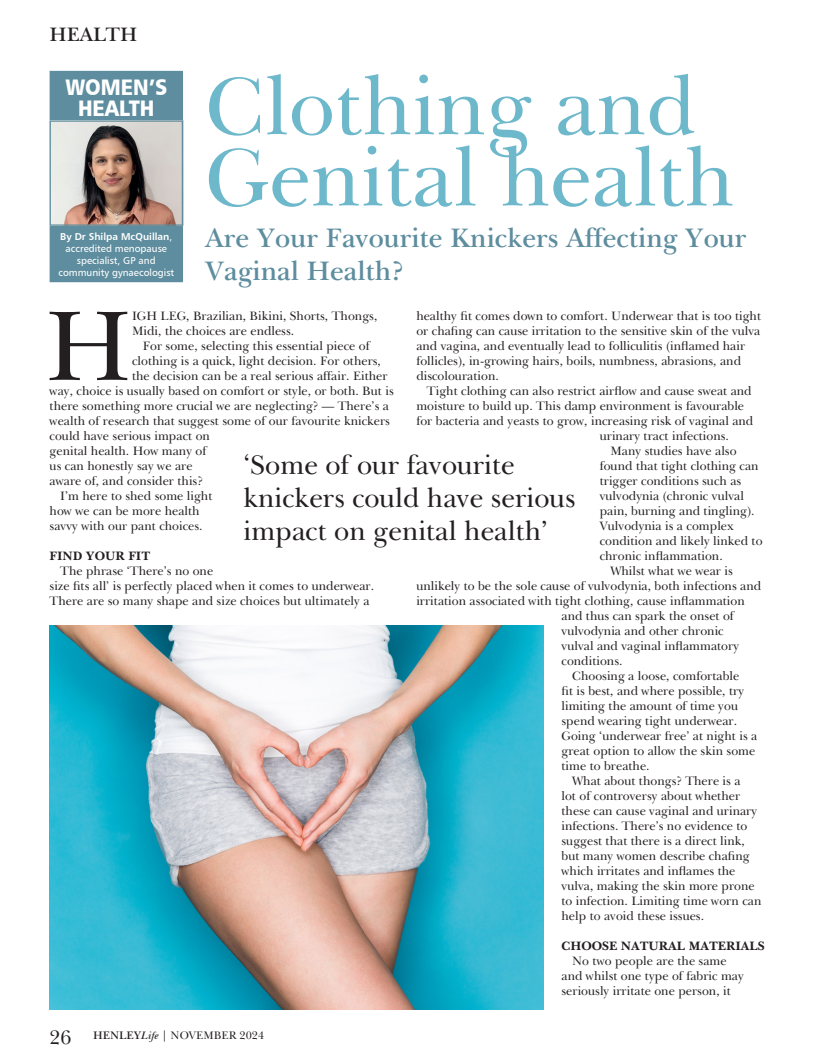
<style>
.page{position:relative;width:815px;height:1063px;background:#fff}
.page>*{position:absolute;margin:0;border:0;box-sizing:border-box;transform-origin:0 0}
.t1{font:102px "New Baskerville IT Cby BT";color:#231f20}
.t2{font:83.75px/71.2px "New Baskerville IT Cby BT";color:#6db8cb}
.t3{font:27.5px/33px "New Baskerville IT Cby BT";color:#231f20}
.t4{font:600 27.5px/33px "New Baskerville IT Cby BT";color:#5d8d9e}
.t5{font:22.5px "Humanist 777 BT Black B";color:#fff;scale:.9 1}
.t6{font:600 20px "New Baskerville IT Cby BT";color:#231f20}
.t7{font:20px "New Baskerville IT Cby BT";color:#231f20}
.t8{font:12.5px/15px "New Baskerville IT Cby BT";color:#231f20}
.t9{font:700 12.5px "New Baskerville IT Cby BT";color:#231f20}
.t10{font:11.25px "New Baskerville IT Cby BT";color:#231f20}
.t11{font:10px/12px "Humanist 777 BT Roman B";color:#fff;text-align:center}
.s1{font-family:"Humanist 777 BT Bold B"}
.s2{font-weight:600}
.s3{font-family:"New Baskerville Std";font-weight:600;font-style:italic}
</style>
<div class="page">
<div style="left:50px;top:71px;width:132px;height:211px;background:#5d8d9e"></div>
<div style="left:50px;top:71px;width:133px;height:211px;border:1px solid #5d8d9e"></div>
<img style="left:52px;top:122px;width:129px;height:102px">
<div style="left:50px;top:120px;width:133px;height:106px;border:1px solid #5d8d9e"></div>
<img style="left:50px;top:625px;width:494px;height:385px">
<p class="t6" style="left:50px;top:22px;width:89px">HEALTH</p>
<p class="t5" style="left:65px;top:72px;width:115px">WOMEN’S</p>
<p class="t5" style="left:78px;top:93px;width:87px">HEALTH</p>
<p class="t11" style="left:58px;top:231px;width:117px"><span class="s1">By Dr Shilpa McQuillan</span>, accredited menopause specialist, GP and community gynaecologist</p>
<p class="t2" style="left:206px;top:70px;width:530px">Clothing and<br>Genital health</p>
<p class="t4" style="left:206px;top:221px;width:542px">Are Your Favourite Knickers Affecting Your<br>Vaginal Health?</p>
<p class="t8" style="left:416px;top:308px;width:346px">healthy fit comes down to comfort. Underwear that is too tight or chafing can cause irritation to the sensitive skin of the vulva and vagina, and eventually lead to folliculitis (inflamed hair follicles), in-growing hairs, boils, numbness, abrasions, and discolouration.</p>
<p class="t8" style="left:427px;top:383px;width:326px">Tight clothing can also restrict airflow and cause sweat and</p>
<p class="t8" style="left:416px;top:398px;width:329px">moisture to build up. This damp environment is favourable</p>
<p class="t8" style="left:416px;top:413px;width:339px">for bacteria and yeasts to grow, increasing risk of vaginal and</p>
<p class="t8" style="left:600px;top:428px;width:131px">urinary tract infections.</p>
<p class="t8" style="left:600px;top:443px;width:164px;text-indent:11px">Many studies have also found that tight clothing can trigger conditions such as vulvodynia (chronic vulval pain, burning and tingling).<br>Vulvodynia is a complex condition and likely linked to chronic inflammation.</p>
<p class="t8" style="left:610px;top:563px;width:124px">Whilst what we wear is</p>
<p class="t8" style="left:416px;top:578px;width:346px">unlikely to be the sole cause of vulvodynia, both infections and</p>
<p class="t8" style="left:416px;top:593px;width:330px">irritation associated with tight clothing, cause inflammation</p>
<p class="t8" style="left:561px;top:608px;width:174px">and thus can spark the onset of</p>
<p class="t8" style="left:561px;top:623px;width:164px">vulvodynia and other chronic</p>
<p class="t8" style="left:561px;top:638px;width:179px">vulval and vaginal inflammatory</p>
<p class="t8" style="left:561px;top:653px;width:63px">conditions.</p>
<p class="t8" style="left:561px;top:668px;width:197px;text-indent:11px">Choosing a loose, comfortable<br>fit is best, and where possible, try limiting the amount of time you spend wearing tight underwear.<br>Going ‘underwear free’ at night is a great option to allow the skin some time to breathe.</p>
<p class="t8" style="left:561px;top:773px;width:201px;text-indent:11px">What about thongs? There is a<br>lot of controversy about whether these can cause vaginal and urinary infections. There’s no evidence to suggest that there is a direct link, but many women describe chafing which irritates and inflames the vulva, making the skin more prone to infection. Limiting time worn can help to avoid these issues.</p>
<p class="t9" style="left:561px;top:938px;width:205px">CHOOSE NATURAL MATERIALS</p>
<p class="t8" style="left:561px;top:953px;width:184px;text-indent:11px">No two people are the same and whilst one type of fabric may seriously irritate one person, it</p>
<p class="t1" style="left:45px;top:282px;width:89px">H</p>
<p class="t8" style="left:132px;top:308px;width:247px">IGH LEG, Brazilian, Bikini, Shorts, Thongs,<br>Midi, the choices are endless.</p>
<p class="t8" style="left:143px;top:338px;width:229px">For some, selecting this essential piece of</p>
<p class="t8" style="left:132px;top:353px;width:251px">clothing is a quick, light decision. For others,</p>
<p class="t8" style="left:132px;top:368px;width:257px">the decision can be a real serious affair. Either</p>
<p class="t8" style="left:50px;top:383px;width:346px">way, choice is usually based on comfort or style, or both. But is</p>
<p class="t8" style="left:50px;top:398px;width:341px">there something more crucial we are neglecting? — There’s a</p>
<p class="t8" style="left:50px;top:413px;width:342px">wealth of research that suggest some of our favourite knickers</p>
<p class="t8" style="left:50px;top:428px;width:162px">could have serious impact on</p>
<p class="t8" style="left:50px;top:443px;width:158px">genital health. How many of</p>
<p class="t8" style="left:50px;top:458px;width:144px">us can honestly say we are</p>
<p class="t8" style="left:50px;top:473px;width:155px">aware of, and consider this?</p>
<p class="t8" style="left:50px;top:488px;width:164px;text-indent:11px">I’m here to shed some light how we can be more health savvy with our pant choices.</p>
<p class="t9" style="left:50px;top:548px;width:102px">FIND YOUR FIT</p>
<p class="t8" style="left:50px;top:563px;width:326px;text-indent:11px">The phrase ‘There’s no one<br>size fits all’ is perfectly placed when it comes to underwear.<br>There are so many shape and size choices but ultimately a</p>
<p class="t3" style="left:244px;top:448px;width:334px">‘Some of our favourite knickers could have serious impact on genital health’</p>
<h3 class="t7" style="left:50px;top:1024px;width:23px">26</h3>
<p class="t10" style="left:93px;top:1028px;width:173px"><span class="s2">HENLEY</span><span class="s3">Life</span> | NOVEMBER 2024</p>
</div>
